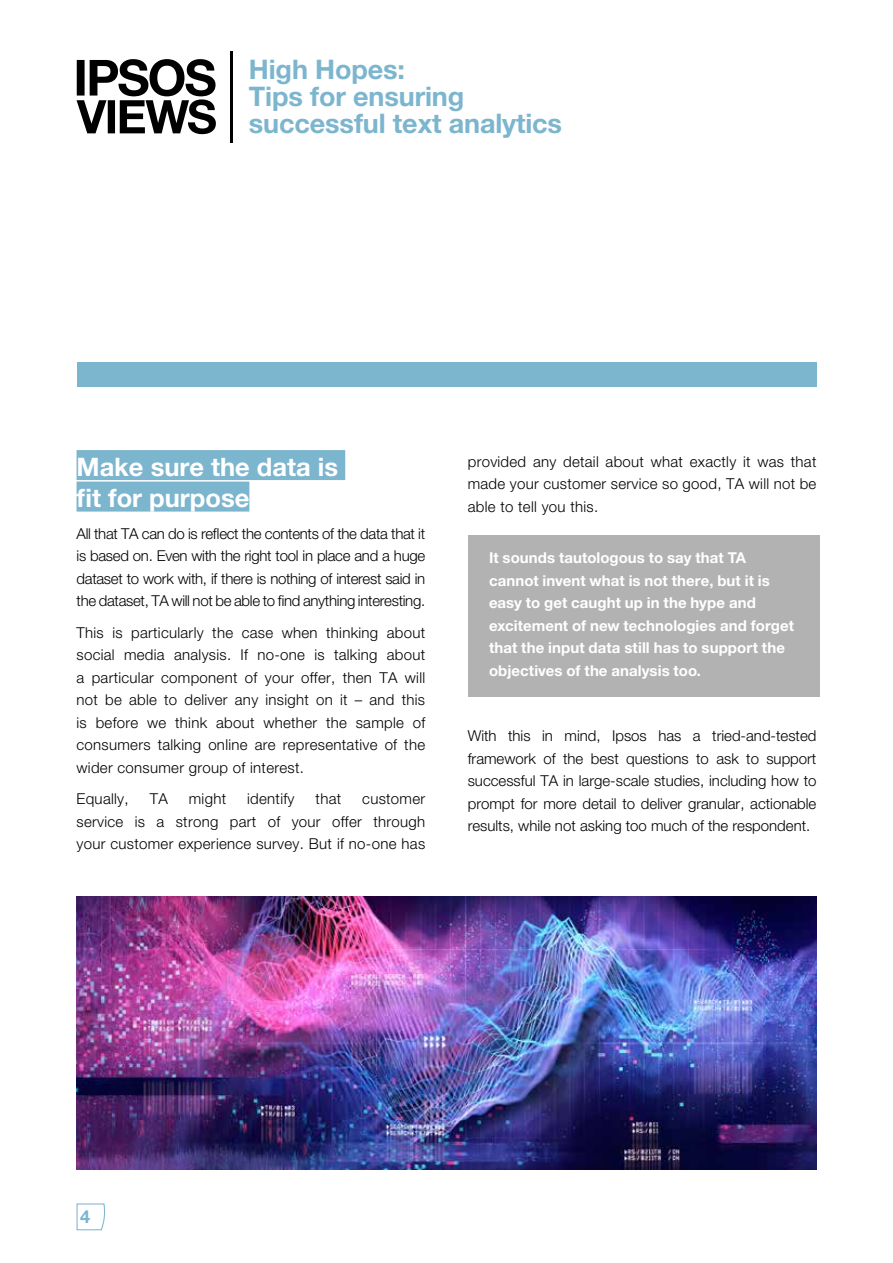
<style>
.page{position:relative;width:893px;height:1263px;background:#fff}
.page>*{position:absolute;margin:0;border:0;box-sizing:border-box;transform-origin:0 0}
.t1{font:700 27px/27px "Helvetica Neue LT Std";letter-spacing:-.005em;color:#7cb5ce}
.t2{font:700 25.5px/31.5px "Helvetica Neue LT Std";color:#fff}
.t3{font:700 18px "Helvetica Neue LT Std";color:#7cb5ce}
.t4{font:300 15px/22.5px "Helvetica Neue LT Std";letter-spacing:.02em;color:#000;text-align:justify}
.t5{font:700 15px/22.5px "Helvetica Neue LT Std";letter-spacing:.005em;color:#fff}
</style>
<div class="page">
<svg style="left:76px;top:1203px;width:29px;height:28px"></svg>
<hr style="left:230px;top:51px;width:2px;height:91px;background:#000">
<svg style="left:77px;top:59px;width:139px;height:75px"></svg>
<div style="left:77px;top:362px;width:739px;height:25px;background:#7cb5ce"></div>
<div style="left:77px;top:450px;width:268px;height:30px;background:#7cb5ce"></div>
<div style="left:77px;top:482px;width:172px;height:30px;background:#7cb5ce"></div>
<div style="left:468px;top:536px;width:351px;height:161px;background:#b3b2b2"></div>
<img style="left:77px;top:897px;width:739px;height:272px">
<h1 class="t1" style="left:249px;top:56px;width:315px">High Hopes:<br>Tips for ensuring successful text analytics</h1>
<h2 class="t2" style="left:77px;top:450px;width:263px">Make sure the data is fit for purpose</h2>
<p class="t4" style="left:77px;top:522px;width:350px">All that TA can do is reflect the contents of the data that it is based on. Even with the right tool in place and a huge dataset to work with, if there is nothing of interest said in the dataset, TA will not be able to find anything interesting.</p>
<p class="t4" style="left:77px;top:621px;width:350px">This is particularly the case when thinking about social media analysis. If no-one is talking about a particular component of your offer, then TA will not be able to deliver any insight on it – and this is before we think about whether the sample of consumers talking online are representative of the wider consumer group of interest.</p>
<p class="t4" style="left:77px;top:787px;width:54px">Equally,</p>
<p class="t4" style="left:150px;top:787px;width:20px">TA</p>
<p class="t4" style="left:189px;top:787px;width:39px">might</p>
<p class="t4" style="left:247px;top:787px;width:49px">identify</p>
<p class="t4" style="left:316px;top:787px;width:27px">that</p>
<p class="t4" style="left:77px;top:787px;width:350px;text-indent:286px">customer service is a strong part of your offer through your customer experience survey. But if no-one has</p>
<p class="t4" style="left:468px;top:450px;width:350px">provided any detail about what exactly it was that made your customer service so good, TA will not be able to tell you this.</p>
<p class="t5" style="left:489px;top:546px;width:307px">It sounds tautologous to say that TA cannot invent what is not there, but it is easy to get caught up in the hype and excitement of new technologies and forget that the input data still has to support the objectives of the analysis too.</p>
<p class="t4" style="left:468px;top:724px;width:350px">With this in mind, Ipsos has a tried-and-tested framework of the best questions to ask to support successful TA in large-scale studies, including how to prompt for more detail to deliver granular, actionable results, while not asking too much of the respondent.</p>
<p class="t3" style="left:80px;top:1205px;width:12px">4</p>
</div>
